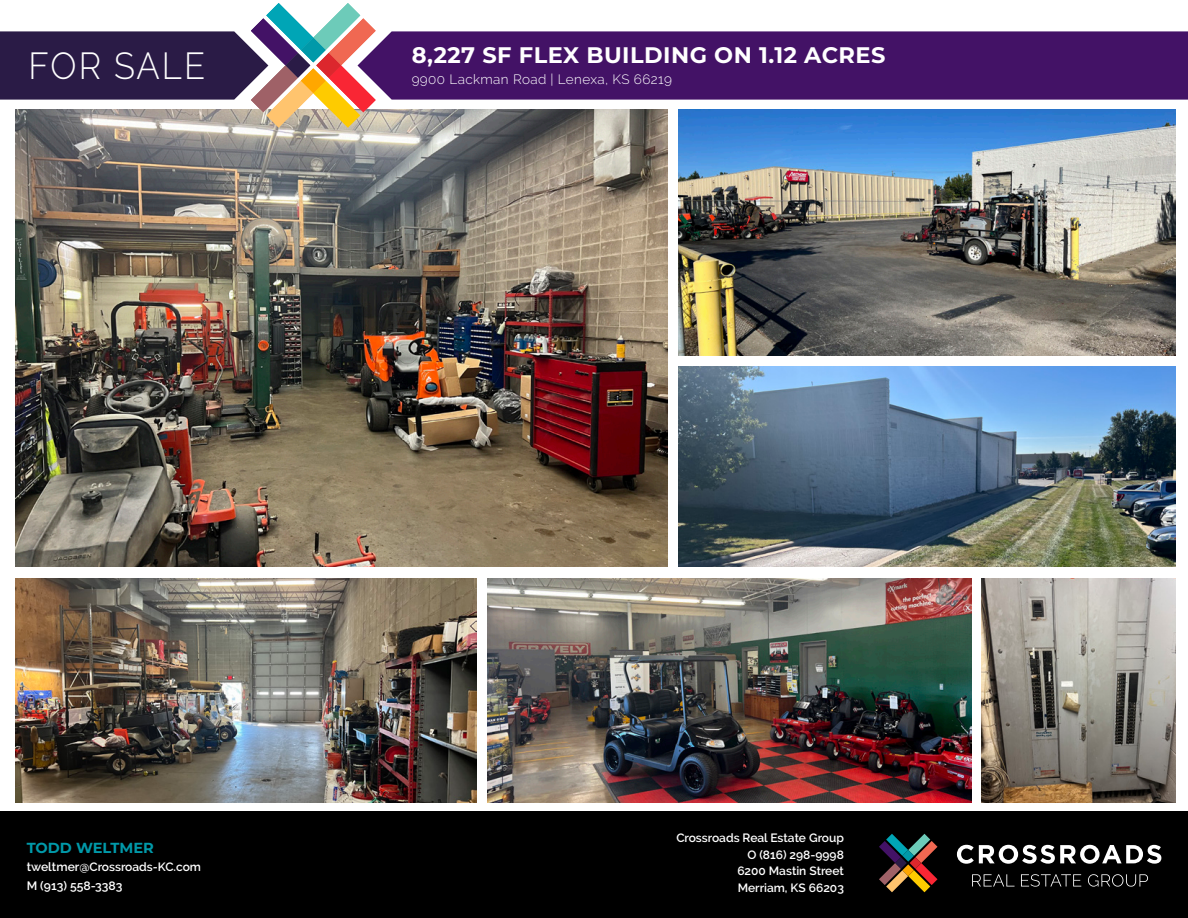
<style>
.page{position:relative;width:1188px;height:918px;background:#fff}
.page>*{position:absolute;margin:0;border:0;box-sizing:border-box;transform-origin:0 0}
.t1{font:300 37.5px "Raleway";letter-spacing:.06em;color:#fff;scale:.92 1}
.t2{font:700 22.5px "Montserrat";letter-spacing:.02em;color:#fff}
.t3{font:700 14.55px "Montserrat";color:#0099a9}
.t4{font:300 13.5px "Raleway";letter-spacing:.03em;color:#fff}
.t5{font:600 12.15px "Raleway";color:#fff}
.t6{font:600 12px/16.5px "Raleway";color:#fff;text-align:right}
.s1{font-size:12.15px}
</style>
<div class="page">
<div style="left:0;top:811px;width:1188px;height:107px;background:#000"></div>
<svg style="left:879px;top:834px;width:59px;height:58px"></svg>
<svg style="left:957px;top:845px;width:204px;height:19px"></svg>
<svg style="left:972px;top:874px;width:43px;height:13px"></svg>
<svg style="left:1021px;top:874px;width:60px;height:13px"></svg>
<svg style="left:1088px;top:874px;width:60px;height:13px"></svg>
<div style="left:376px;top:31px;width:812px;height:69px;background:#431266"></div>
<img style="left:15px;top:109px;width:652px;height:458px">
<svg style="left:0;top:3px;width:376px;height:125px"></svg>
<img style="left:487px;top:578px;width:484px;height:224px">
<img style="left:981px;top:578px;width:195px;height:224px">
<img style="left:15px;top:578px;width:461px;height:224px">
<img style="left:678px;top:366px;width:498px;height:201px">
<img style="left:678px;top:109px;width:498px;height:246px">
<h1 class="t1" style="left:29px;top:44px;width:193px">FOR SALE</h1>
<h2 class="t2" style="left:412px;top:38px;width:475px">8,227 SF FLEX BUILDING ON 1.12 ACRES</h2>
<p class="t4" style="left:412px;top:71px;width:262px">9900 Lackman Road | Lenexa, KS 66219</p>
<p class="t3" style="left:27px;top:837px;width:129px">TODD WELTMER</p>
<p class="t6" style="left:27px;top:859px;width:176px"><span class="s1">tweltmer</span>@Crossroads-KC.com</p>
<p class="t5" style="left:27px;top:878px;width:97px">M (913) 558-3383</p>
<p class="t6" style="left:676px;top:830px;width:169px">Crossroads Real Estate Group<br>O (816) 298-9998<br>6200 Mastin Street<br>Merriam, KS 66203</p>
</div>
